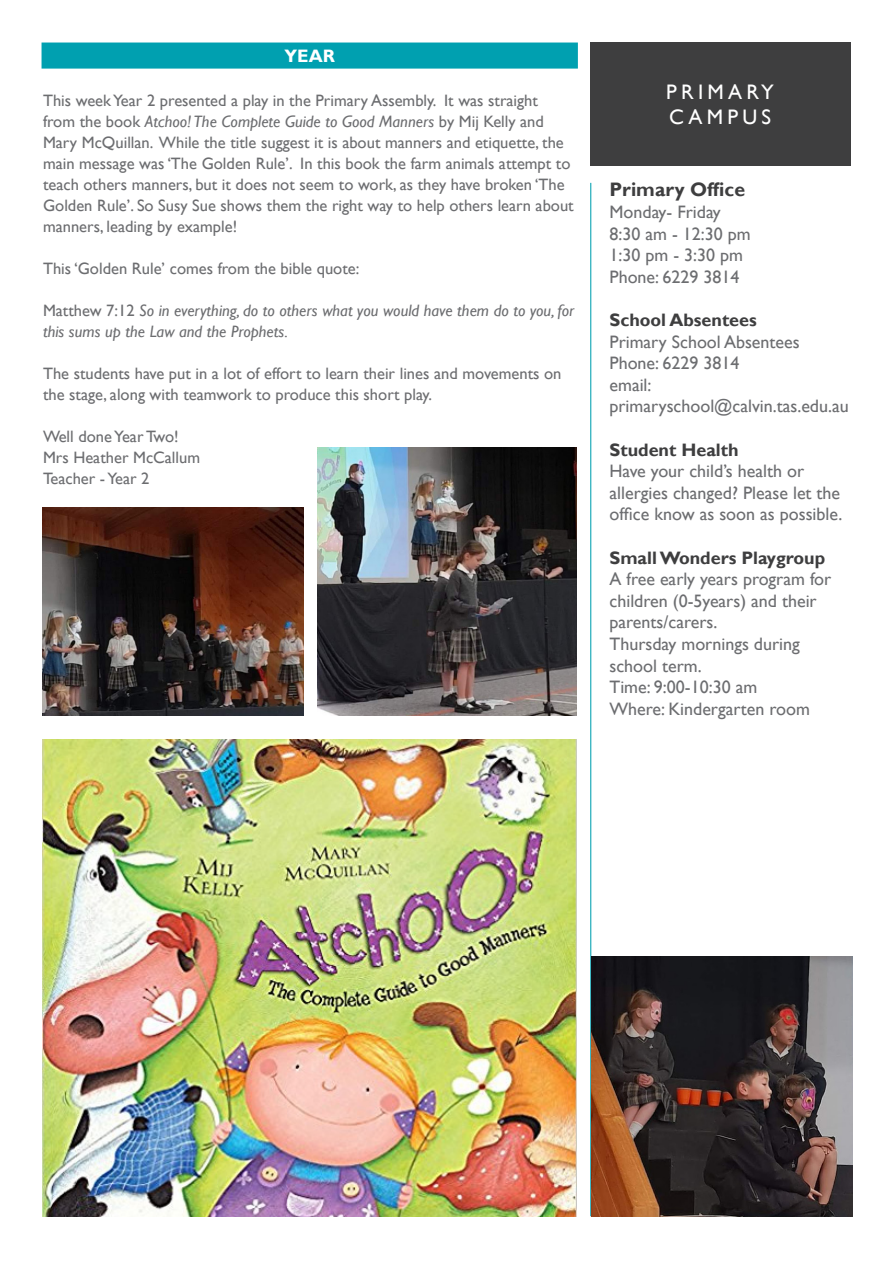
<style>
.page{position:relative;width:893px;height:1263px;background:#fff}
.page>*{position:absolute;margin:0;border:0;box-sizing:border-box;transform-origin:0 0}
.t1{font:21px "Gill Sans";letter-spacing:.2em;color:#fff}
.t2{font:700 19.5px "Gill Sans";color:#3e3e3f}
.t3{font:18px/21.6px "Gill Sans";color:#6c6d70}
.t4{font:700 18px "Gill Sans";color:#3e3e3f}
.t5{font:700 18px "Gill Sans";color:#fff}
.body_copy{font:16.5px/21px "Gill Sans";color:#6c6d70}
.body_copy-2{font:italic 16.5px/21px "Gill Sans";color:#6c6d70}
.s1{font-style:italic}
.s2{font-style:normal}
</style>
<div class="page">
<hr style="left:590px;top:183px;width:1px;height:1033px;background:#00a0b0">
<div style="left:590px;top:43px;width:260px;height:123px;background:#3e3e3f"></div>
<div style="left:42px;top:43px;width:535px;height:25px;background:#00a0b0"></div>
<div style="left:42px;top:43px;width:536px;height:26px;border:2px solid #00a0b0"></div>
<img style="left:43px;top:740px;width:534px;height:476px">
<img style="left:317px;top:448px;width:260px;height:268px">
<img style="left:43px;top:507px;width:260px;height:209px">
<img style="left:591px;top:957px;width:261px;height:259px">
<p class="t5" style="left:284px;top:45px;width:52px">YEAR</p>
<p class="body_copy" style="left:43px;top:91px;width:532px">This week Year 2 presented a play in the Primary Assembly. It was straight from the book <span class="s1">Atchoo! The Complete Guide to Good Manners</span> by Mij Kelly and Mary McQuillan. While the title suggest it is about manners and etiquette, the main message was ‘The Golden Rule’. In this book the farm animals attempt to teach others manners, but it does not seem to work, as they have broken ‘The Golden Rule’. So Susy Sue shows them the right way to help others learn about manners, leading by example!</p>
<p class="body_copy" style="left:43px;top:259px;width:318px">This ‘Golden Rule’ comes from the bible quote:</p>
<p class="body_copy-2" style="left:43px;top:301px;width:533px"><span class="s2">Matthew 7:12</span> So in everything, do to others what you would have them do to you, for this sums up the Law and the Prophets.</p>
<p class="body_copy" style="left:43px;top:364px;width:520px">The students have put in a lot of effort to learn their lines and movements on the stage, along with teamwork to produce this short play.</p>
<p class="body_copy" style="left:43px;top:427px;width:137px">Well done Year Two!</p>
<p class="body_copy" style="left:43px;top:448px;width:159px">Mrs Heather McCallum</p>
<p class="body_copy" style="left:43px;top:469px;width:108px">Teacher - Year 2</p>
<p class="t1" style="left:666px;top:80px;width:109px">PRIMARY</p>
<p class="t1" style="left:669px;top:105px;width:103px">CAMPUS</p>
<p class="t2" style="left:609px;top:178px;width:137px">Primary Office</p>
<p class="t3" style="left:609px;top:201px;width:113px">Monday- Friday</p>
<p class="t3" style="left:609px;top:223px;width:143px">8:30 am - 12:30 pm</p>
<p class="t3" style="left:609px;top:245px;width:135px">1:30 pm - 3:30 pm</p>
<p class="t3" style="left:609px;top:266px;width:131px">Phone: 6229 3814</p>
<p class="t4" style="left:609px;top:309px;width:149px">School Absentees</p>
<p class="t3" style="left:609px;top:331px;width:192px">Primary School Absentees</p>
<p class="t3" style="left:609px;top:353px;width:131px">Phone: 6229 3814</p>
<p class="t3" style="left:609px;top:374px;width:44px">email:</p>
<p class="t3" style="left:609px;top:396px;width:241px">primaryschool@calvin.tas.edu.au</p>
<p class="t4" style="left:609px;top:439px;width:131px">Student Health</p>
<p class="t3" style="left:609px;top:461px;width:234px">Have your child’s health or allergies changed? Please let the office know as soon as possible.</p>
<p class="t4" style="left:609px;top:547px;width:217px">Small Wonders Playgroup</p>
<p class="t3" style="left:609px;top:569px;width:223px">A free early years program for children (0-5years) and their parents/carers.</p>
<p class="t3" style="left:609px;top:633px;width:192px">Thursday mornings during school term.</p>
<p class="t3" style="left:609px;top:677px;width:149px">Time: 9:00-10:30 am</p>
<p class="t3" style="left:609px;top:698px;width:202px">Where: Kindergarten room</p>
</div>
